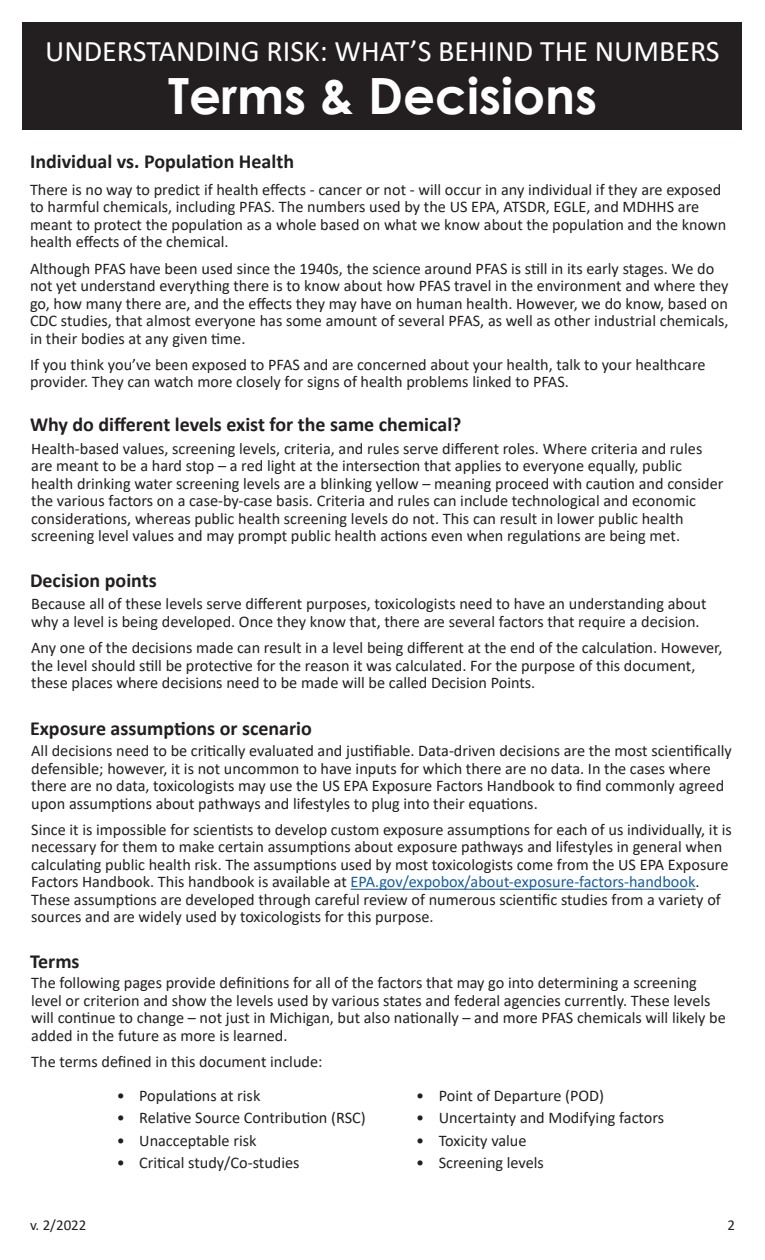
<style>
.page{position:relative;width:765px;height:1260px;background:#fff}
.page>*{position:absolute;margin:0;border:0;box-sizing:border-box;transform-origin:0 0}
.t1{font:700 50px "Century Gothic";color:#fff}
.t2{font:30px "Calibri";color:#fff}
.t3{font:700 20px "Calibri";color:#231f20}
.t4{font:16.25px/17.5px "Calibri";color:#231f20}
.t5{font:15px "Calibri";color:#231f20}
.s1{color:#175d9e}
</style>
<div class="page">
<div style="left:22px;top:22px;width:720px;height:108px;background:#231f20"></div>
<hr style="left:351px;top:889px;width:345px;height:1px;background:#175d9e">
<p class="t2" style="left:45px;top:30px;width:676px">UNDERSTANDING RISK: WHAT’S BEHIND THE NUMBERS</p>
<p class="t1" style="left:168px;top:58px;width:430px">Terms &amp; Decisions</p>
<p class="t3" style="left:30px;top:147px;width:266px">Individual vs. Population Health</p>
<p class="t4" style="left:30px;top:180px;width:698px">There is no way to predict if health effects - cancer or not - will occur in any individual if they are exposed to harmful chemicals, including PFAS. The numbers used by the US EPA, ATSDR, EGLE, and MDHHS are meant to protect the population as a whole based on what we know about the population and the known health effects of the chemical.</p>
<p class="t4" style="left:30px;top:259px;width:700px">Although PFAS have been used since the 1940s, the science around PFAS is still in its early stages. We do not yet understand everything there is to know about how PFAS travel in the environment and where they go, how many there are, and the effects they may have on human health. However, we do know, based on CDC studies, that almost everyone has some amount of several PFAS, as well as other industrial chemicals, in their bodies at any given time.</p>
<p class="t4" style="left:30px;top:355px;width:677px">If you think you’ve been exposed to PFAS and are concerned about your health, talk to your healthcare provider. They can watch more closely for signs of health problems linked to PFAS.</p>
<p class="t3" style="left:30px;top:411px;width:433px">Why do different levels exist for the same chemical?</p>
<p class="t4" style="left:31px;top:439px;width:694px">Health-based values, screening levels, criteria, and rules serve different roles. Where criteria and rules are meant to be a hard stop – a red light at the intersection that applies to everyone equally, public health drinking water screening levels are a blinking yellow – meaning proceed with caution and consider the various factors on a case-by-case basis. Criteria and rules can include technological and economic considerations, whereas public health screening levels do not. This can result in lower public health screening level values and may prompt public health actions even when regulations are being met.</p>
<p class="t3" style="left:30px;top:566px;width:128px">Decision points</p>
<p class="t4" style="left:31px;top:595px;width:677px">Because all of these levels serve different purposes, toxicologists need to have an understanding about why a level is being developed. Once they know that, there are several factors that require a decision.</p>
<p class="t4" style="left:31px;top:638px;width:693px">Any one of the decisions made can result in a level being different at the end of the calculation. However, the level should still be protective for the reason it was calculated. For the purpose of this document, these places where decisions need to be made will be called Decision Points.</p>
<p class="t3" style="left:30px;top:714px;width:283px">Exposure assumptions or scenario</p>
<p class="t4" style="left:31px;top:742px;width:702px">All decisions need to be critically evaluated and justifiable. Data-driven decisions are the most scientifically defensible; however, it is not uncommon to have inputs for which there are no data. In the cases where there are no data, toxicologists may use the US EPA Exposure Factors Handbook to find commonly agreed upon assumptions about pathways and lifestyles to plug into their equations.</p>
<p class="t4" style="left:31px;top:820px;width:702px">Since it is impossible for scientists to develop custom exposure assumptions for each of us individually, it is necessary for them to make certain assumptions about exposure pathways and lifestyles in general when calculating public health risk. The assumptions used by most toxicologists come from the US EPA Exposure Factors Handbook. This handbook is available at <span class="s1">EPA.gov/expobox/about-exposure-factors-handbook</span>.<br>These assumptions are developed through careful review of numerous scientific studies from a variety of sources and are widely used by toxicologists for this purpose.</p>
<p class="t3" style="left:30px;top:947px;width:51px">Terms</p>
<p class="t4" style="left:31px;top:973px;width:696px">The following pages provide definitions for all of the factors that may go into determining a screening level or criterion and show the levels used by various states and federal agencies currently. These levels will continue to change – not just in Michigan, but also nationally – and more PFAS chemicals will likely be added in the future as more is learned.</p>
<p class="t4" style="left:31px;top:1052px;width:293px">The terms defined in this document include:</p>
<p class="t4" style="left:117px;top:1087px;width:145px">• Populations at risk</p>
<p class="t4" style="left:416px;top:1087px;width:189px">• Point of Departure (POD)</p>
<p class="t4" style="left:117px;top:1109px;width:251px">• Relative Source Contribution (RSC)</p>
<p class="t4" style="left:416px;top:1109px;width:249px">• Uncertainty and Modifying factors</p>
<p class="t4" style="left:117px;top:1131px;width:141px">• Unacceptable risk</p>
<p class="t4" style="left:416px;top:1131px;width:112px">• Toxicity value</p>
<p class="t4" style="left:117px;top:1153px;width:184px">• Critical study/Co-studies</p>
<p class="t4" style="left:416px;top:1153px;width:129px">• Screening levels</p>
<p class="t5" style="left:30px;top:1215px;width:58px">v. 2/2022</p>
<p class="t5" style="left:727px;top:1215px;width:9px">2</p>
</div>
